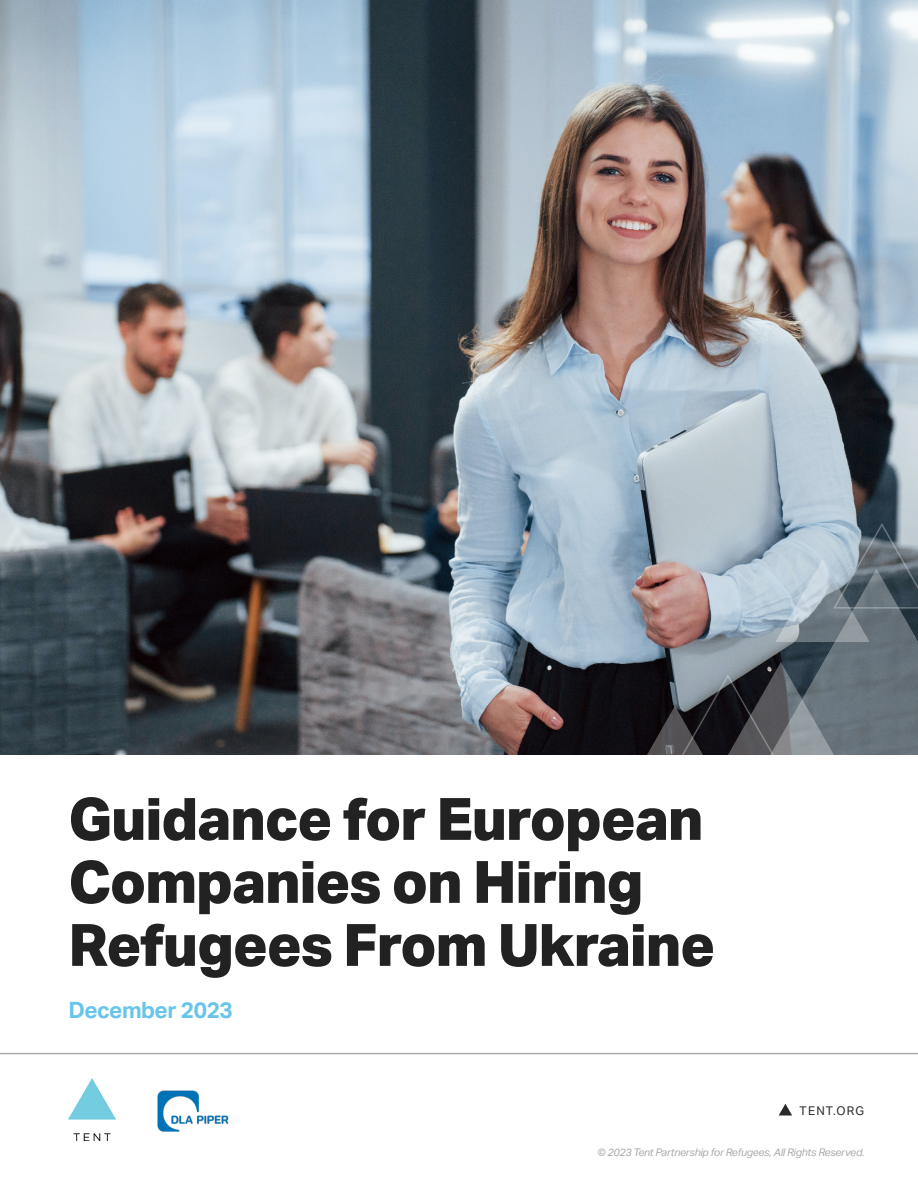
<style>
.page{position:relative;width:918px;height:1188px;background:#fff}
.page>*{position:absolute;margin:0;border:0;box-sizing:border-box;transform-origin:0 0}
.t1{font:800 58.5px/63px "Aktiv Grotesk";letter-spacing:-.02em;color:#222}
.t2{font:700 22.5px "Aktiv Grotesk";letter-spacing:-.02em;color:#68c5ea}
.t3{font:12px "Aktiv Grotesk";letter-spacing:.1em;color:#2a2829}
.t4{font:italic 10.5px "Aktiv Grotesk";letter-spacing:-.02em;color:#a7a9ac}
</style>
<div class="page">
<img style="left:0;top:0;width:918px;height:755px">
<img style="left:68px;top:1079px;width:47px;height:62px">
<img style="left:157px;top:1090px;width:71px;height:42px">
<hr style="left:0;top:1053px;width:918px;height:1px;background:#a7a9ac">
<svg style="left:645px;top:522px;width:273px;height:233px;background:#798088"></svg>
<svg style="left:779px;top:1104px;width:13px;height:12px"></svg>
<p class="t1" style="left:68px;top:785px;width:648px">Guidance for European<br>Companies on Hiring<br>Refugees From Ukraine</p>
<p class="t2" style="left:68px;top:994px;width:166px">December 2023</p>
<p class="t3" style="left:800px;top:1102px;width:66px">TENT.ORG</p>
<p class="t4" style="left:597px;top:1145px;width:269px">© 2023 Tent Partnership for Refugees, All Rights Reserved.</p>
</div>
